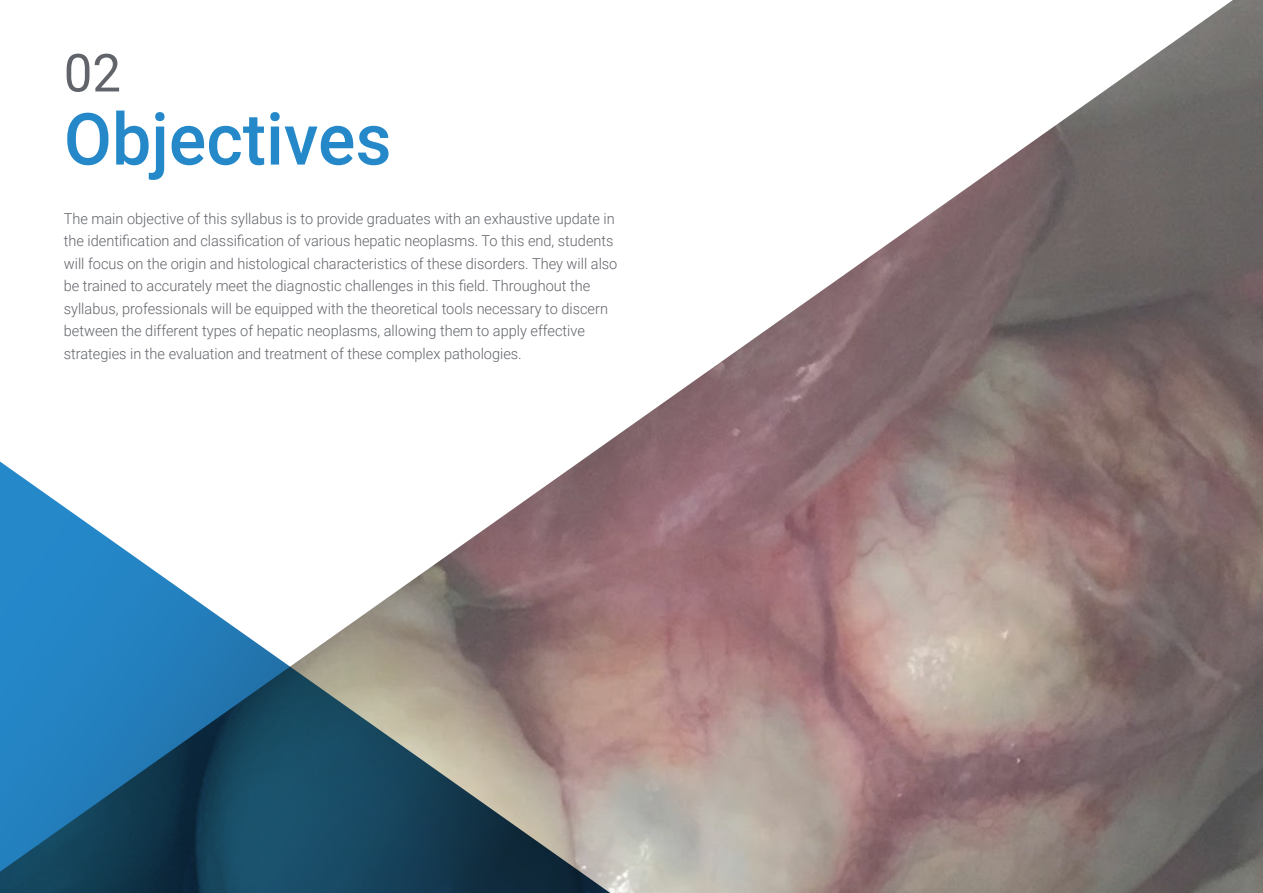
<style>
.page{position:relative;width:1263px;height:893px;background:#fff}
.page>*{position:absolute;margin:0;border:0;box-sizing:border-box;transform-origin:0 0}
.t1{font:500 72px "Roboto";color:#2488c9}
.t2{font:52.5px "Roboto";color:#61646a}
.t3{font:300 15px/22.5px "Roboto";color:#61646a}
</style>
<div class="page">
<img style="left:602px;top:0;width:661px;height:893px">
<svg style="left:0;top:446px;width:640px;height:447px"></svg>
<h2 class="t2" style="left:64px;top:36px;width:59px">02</h2>
<h1 class="t1" style="left:64px;top:89px;width:329px">Objectives</h1>
<p class="t3" style="left:64px;top:207px;width:555px">The main objective of this syllabus is to provide graduates with an exhaustive update in the identification and classification of various hepatic neoplasms. To this end, students will focus on the origin and histological characteristics of these disorders. They will also be trained to accurately meet the diagnostic challenges in this field. Throughout the syllabus, professionals will be equipped with the theoretical tools necessary to discern between the different types of hepatic neoplasms, allowing them to apply effective strategies in the evaluation and treatment of these complex pathologies.</p>
</div>
